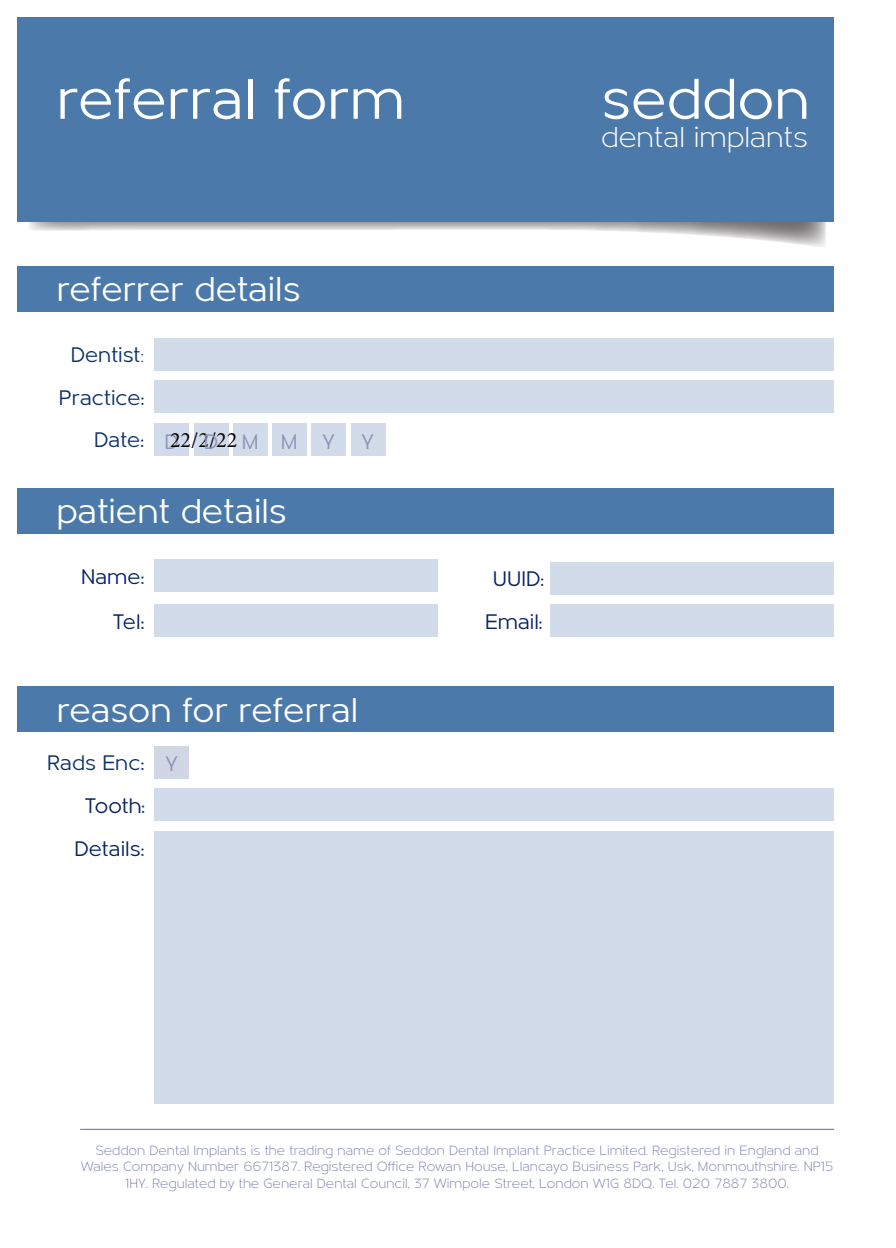
<style>
.page{position:relative;width:896px;height:1248px;background:#fff}
.page>*{position:absolute;margin:0;border:0;box-sizing:border-box;transform-origin:0 0}
.t1{font:60px "Metrisch";color:#fff}
.t2{font:36px "Metrisch";color:#fff}
.t3{font:300 30px "Metrisch";color:#fff}
.t4{font:22px/44.4px "Metrisch";color:#072260;text-align:right}
.t5{font:22px/42.6px "Metrisch";color:#0d3166;text-align:center}
.t6{font:22px "Minion Pro";color:#070708}
.t7{font:22px "Metrisch";color:#8f94b8}
.t8{font:300 14px/16.8px "Metrisch";color:#8288af;text-align:center}
.s1{font-family:"Corisande";font-weight:300;font-size:16.8px}
.s2{font-family:"Metrisch";color:#0d3166}
.s3{font-family:"Metrisch";color:#8f94b8}
.s4{color:#0d3166}
</style>
<div class="page">
<div style="left:154px;top:787px;width:680px;height:33px;background:#d1dbea"></div>
<div style="left:550px;top:604px;width:283px;height:33px;background:#d1dbea"></div>
<div style="left:154px;top:604px;width:284px;height:33px;background:#d1dbea"></div>
<div style="left:154px;top:559px;width:284px;height:33px;background:#d1dbea"></div>
<hr style="left:80px;top:1128px;width:754px;height:1px;background:#576e97">
<svg style="left:28px;top:221px;width:798px;height:26px"></svg>
<div style="left:17px;top:17px;width:816px;height:204px;background:#4b79a9"></div>
<div style="left:17px;top:265px;width:816px;height:46px;background:#4b79a9"></div>
<div style="left:154px;top:338px;width:680px;height:32px;background:#d1dbea"></div>
<div style="left:154px;top:380px;width:680px;height:33px;background:#d1dbea"></div>
<div style="left:154px;top:423px;width:35px;height:33px;background:#d1dbea"></div>
<div style="left:233px;top:423px;width:35px;height:33px;background:#d1dbea"></div>
<div style="left:311px;top:423px;width:35px;height:33px;background:#d1dbea"></div>
<div style="left:194px;top:423px;width:35px;height:33px;background:#d1dbea"></div>
<div style="left:272px;top:423px;width:35px;height:33px;background:#d1dbea"></div>
<div style="left:350px;top:423px;width:35px;height:33px;background:#d1dbea"></div>
<div style="left:154px;top:746px;width:35px;height:32px;background:#d1d6e4"></div>
<div style="left:17px;top:488px;width:816px;height:45px;background:#4b79a9"></div>
<div style="left:17px;top:686px;width:816px;height:46px;background:#4b79a9"></div>
<div style="left:154px;top:831px;width:680px;height:272px;background:#d1dbea"></div>
<div style="left:550px;top:561px;width:283px;height:33px;background:#d1dbea"></div>
<h1 class="t1" style="left:57px;top:66px;width:350px">referral form</h1>
<h2 class="t2" style="left:57px;top:269px;width:245px">referrer details</h2>
<h3 class="t5" style="left:59px;top:334px;width:87px">Dentist<span class="s1">:<br></span>Practice:</h3>
<h3 class="t6" style="left:94px;top:425px;width:145px"><span class="s2">Date:</span> <span class="s3">D</span>22/2/22</h3>
<h3 class="t7" style="left:204px;top:430px;width:172px">DMMY Y</h3>
<h2 class="t2" style="left:57px;top:491px;width:232px">patient details</h2>
<h3 class="t4" style="left:81px;top:555px;width:65px">Name<span class="s4">:<br></span>Tel:</h3>
<h2 class="t2" style="left:57px;top:690px;width:303px">reason for referral</h2>
<h3 class="t5" style="left:47px;top:742px;width:99px">Rads Enc:</h3>
<h3 class="t4" style="left:84px;top:783px;width:62px">Tooth<span class="s4">:</span></h3>
<h3 class="t4" style="left:75px;top:827px;width:71px">Details<span class="s4">:</span></h3>
<h3 class="t7" style="left:165px;top:751px;width:14px">Y</h3>
<h1 class="t1" style="left:601px;top:66px;width:210px">seddon</h1>
<h3 class="t3" style="left:601px;top:121px;width:208px">dental implants</h3>
<h3 class="t4" style="left:493px;top:557px;width:52px">UUID<span class="s4">:</span></h3>
<h3 class="t4" style="left:485px;top:599px;width:59px">Email<span class="s4">:</span></h3>
<p class="t8" style="left:81px;top:1141px;width:754px">Seddon Dental Implants is the trading name of Seddon Dental Implant Practice Limited. Registered in England and<br>Wales Company Number 6671387. Registered Office Rowan House, Llancayo Business Park, Usk, Monmouthshire. NP15<br>1HY. Regulated by the General Dental Council, 37 Wimpole Street, London W1G 8DQ. Tel. 020 7887 3800.</p>
</div>
